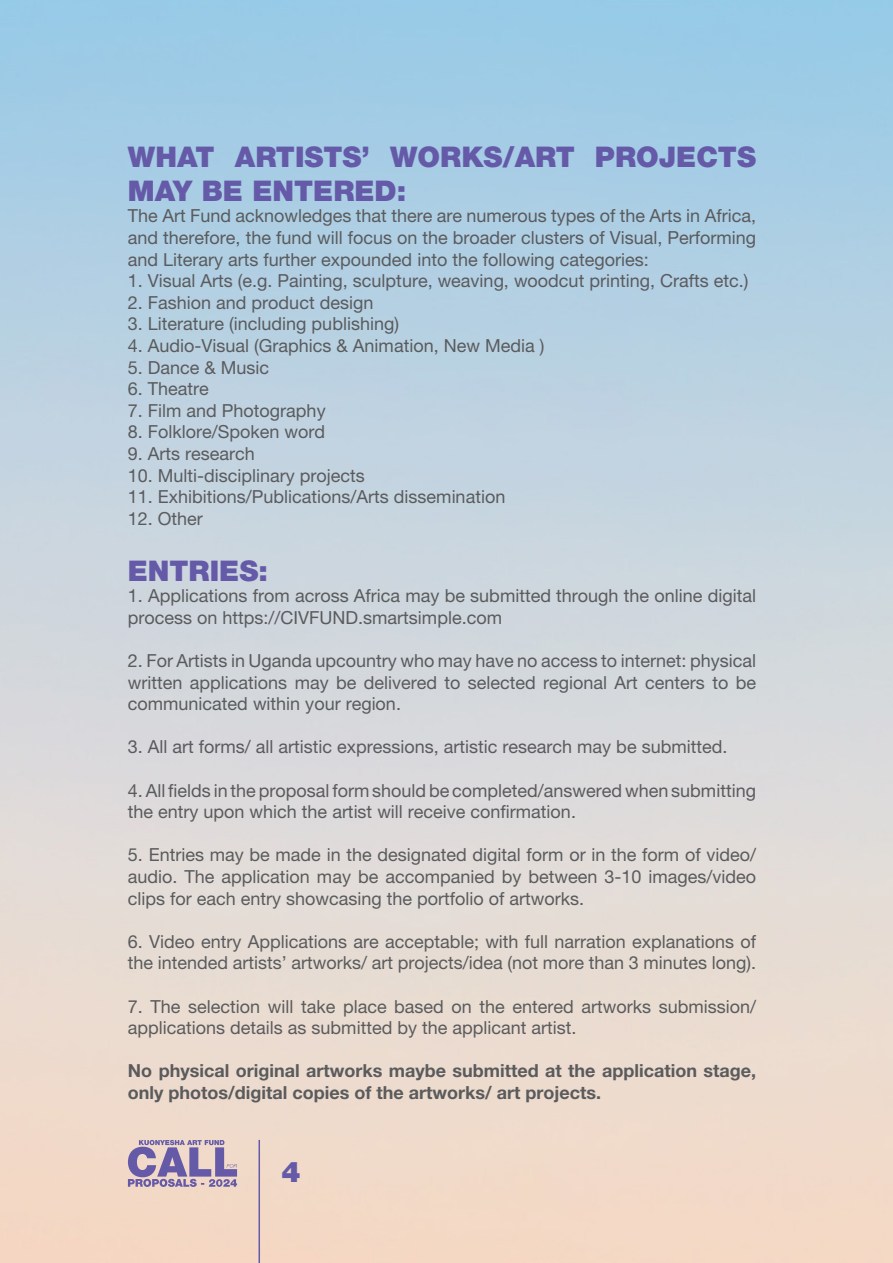
<style>
.page{position:relative;width:893px;height:1263px;background:#fff}
.page>*{position:absolute;margin:0;border:0;box-sizing:border-box;transform-origin:0 0}
.t1{font:900 28.5px/34.2px "Helvetica Neue LT Pro";color:#655aa8}
.t2{font:18px/21.6px "Helvetica Neue LT Pro";color:#5a5b5d}
.t3{font:700 18px/21.6px "Helvetica Neue LT Pro";color:#5a5b5d}
</style>
<div class="page">
<svg style="left:128px;top:1140px;width:109px;height:47px"></svg>
<hr style="left:259px;top:1140px;width:1px;height:123px;background:#655aa9">
<h1 class="t1" style="left:128px;top:139px;width:630px">WHAT ARTISTS’ WORKS/ART PROJECTS<br>MAY BE ENTERED:</h1>
<p class="t2" style="left:128px;top:205px;width:630px;text-align:justify">The Art Fund acknowledges that there are numerous types of the Arts in Africa, and therefore, the fund will focus on the broader clusters of Visual, Performing and Literary arts further expounded into the following categories:</p>
<p class="t2" style="left:128px;top:270px;width:622px">1. Visual Arts (e.g. Painting, sculpture, weaving, woodcut printing, Crafts etc.)</p>
<p class="t2" style="left:128px;top:291px;width:247px">2. Fashion and product design</p>
<p class="t2" style="left:128px;top:313px;width:273px">3. Literature (including publishing)</p>
<p class="t2" style="left:128px;top:334px;width:418px">4. Audio-Visual (Graphics &amp; Animation, New Media )</p>
<p class="t2" style="left:128px;top:356px;width:143px">5. Dance &amp; Music</p>
<p class="t2" style="left:128px;top:378px;width:83px">6. Theatre</p>
<p class="t2" style="left:128px;top:399px;width:199px">7. Film and Photography</p>
<p class="t2" style="left:128px;top:421px;width:199px">8. Folklore/Spoken word</p>
<p class="t2" style="left:128px;top:442px;width:129px">9. Arts research</p>
<p class="t2" style="left:128px;top:464px;width:239px">10. Multi-disciplinary projects</p>
<p class="t2" style="left:128px;top:486px;width:379px">11. Exhibitions/Publications/Arts dissemination</p>
<p class="t2" style="left:128px;top:507px;width:77px">12. Other</p>
<h1 class="t1" style="left:128px;top:553px;width:141px">ENTRIES:</h1>
<p class="t2" style="left:128px;top:585px;width:630px">1. Applications from across Africa may be submitted through the online digital process on https://CIVFUND.smartsimple.com</p>
<p class="t2" style="left:128px;top:649px;width:630px;text-align:justify">2. For Artists in Uganda upcountry who may have no access to internet: physical written applications may be delivered to selected regional Art centers to be communicated within your region.</p>
<p class="t2" style="left:128px;top:736px;width:601px">3. All art forms/ all artistic expressions, artistic research may be submitted.</p>
<p class="t2" style="left:128px;top:779px;width:630px">4. All fields in the proposal form should be completed/answered when submitting the entry upon which the artist will receive confirmation.</p>
<p class="t2" style="left:128px;top:844px;width:630px;text-align:justify">5. Entries may be made in the designated digital form or in the form of video/ audio. The application may be accompanied by between 3-10 images/video clips for each entry showcasing the portfolio of artworks.</p>
<p class="t2" style="left:128px;top:930px;width:630px">6. Video entry Applications are acceptable; with full narration explanations of the intended artists’ artworks/ art projects/idea (not more than 3 minutes long).</p>
<p class="t2" style="left:128px;top:995px;width:630px">7. The selection will take place based on the entered artworks submission/ applications details as submitted by the applicant artist.</p>
<p class="t3" style="left:128px;top:1060px;width:630px">No physical original artworks maybe submitted at the application stage, only photos/digital copies of the artworks/ art projects.</p>
<h1 class="t1" style="left:281px;top:1154px;width:21px">4</h1>
</div>
